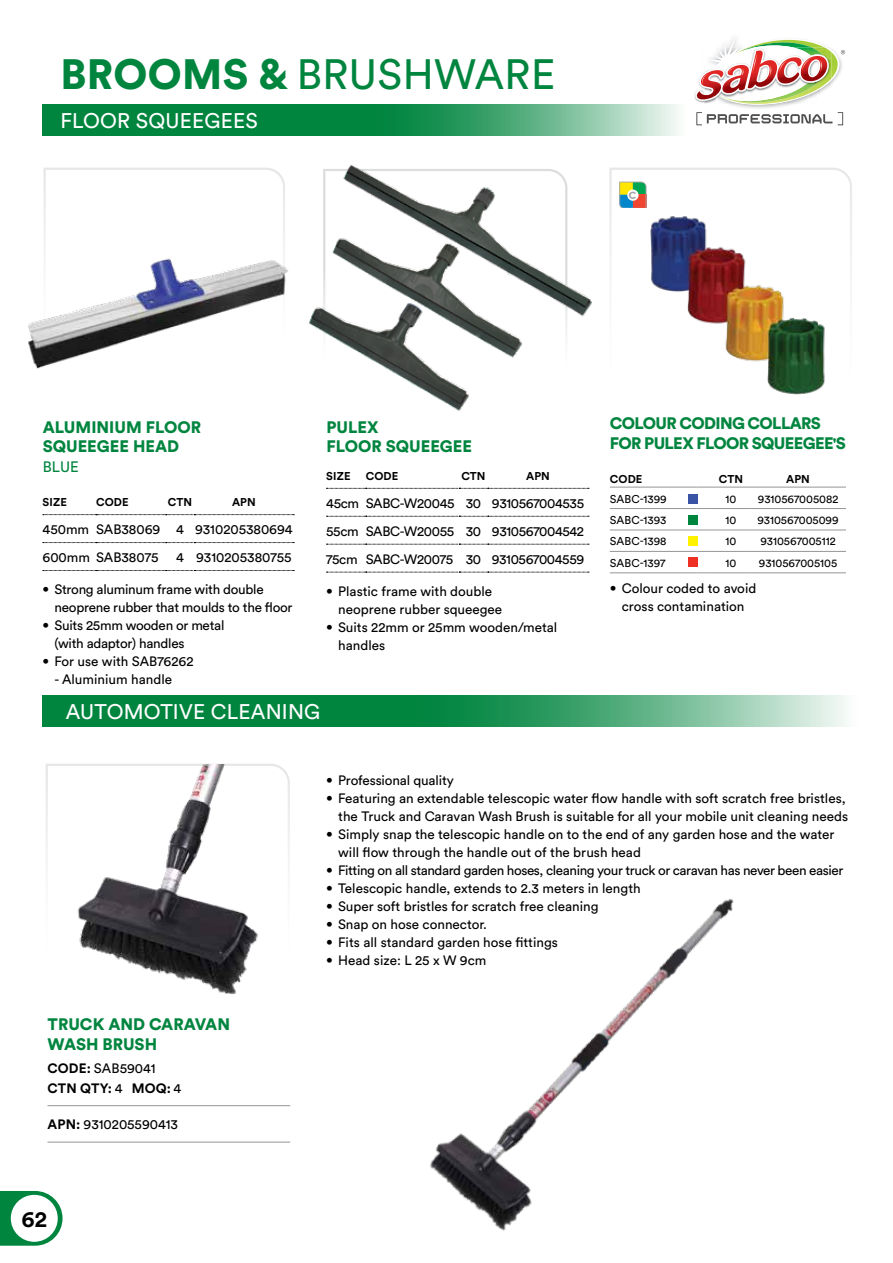
<style>
.page{position:relative;width:893px;height:1263px;background:#fff}
.page>*{position:absolute;margin:0;border:0;box-sizing:border-box;transform-origin:0 0}
.t1{font:42px "Circular Std";letter-spacing:.01em;color:#00853f}
.t2{font:700 22.5px "Circular Std";color:#000}
.t3{font:21px "Circular Std";letter-spacing:.01em;color:#fff}
.t4{font:900 16.5px/19.8px "Circular Std";color:#00853f}
.t5{font:900 16.5px/19.8px "Circular Std";letter-spacing:-.04em;color:#00853f}
.t6{font:15px "Circular Std";color:#00853f}
.t7{font:13.5px/18px "Circular Std";color:#000}
.t8{font:13.5px/18px "Circular Std";letter-spacing:-.02em;color:#000}
.t9{font:13.5px "Circular Std";letter-spacing:-.03em;color:#000}
.t10{font:700 13.5px/19.5px "Circular Std";letter-spacing:.01em;color:#000}
.t11{font:11.25px "Circular Std";color:#000}
.t12{font:700 11.25px "Circular Std";letter-spacing:.005em;color:#000}
.s1{font-weight:900}
.s2{font-family:"Helvetica Neue LT";font-weight:300;font-stretch:condensed}
.s3{font-weight:400}
.s4{font-weight:700}
</style>
<div class="page">
<svg style="left:0;top:1191px;width:63px;height:55px"></svg>
<div style="left:11px;top:1195px;width:47px;height:47px;background:#fff;border-radius:50%"></div>
<svg style="left:43px;top:104px;width:659px;height:32px;background:#359e66"></svg>
<svg style="left:695px;top:38px;width:150px;height:87px"></svg>
<svg style="left:610px;top:486px;width:236px;height:88px"></svg>
<hr style="left:712px;top:573px;width:38px;height:1px;background:#939598">
<hr style="left:750px;top:573px;width:96px;height:1px;background:#939598">
<svg style="left:609px;top:168px;width:243px;height:113px"></svg>
<svg style="left:43px;top:514px;width:251px;height:57px"></svg>
<svg style="left:326px;top:487px;width:263px;height:86px"></svg>
<svg style="left:43px;top:695px;width:803px;height:32px;background:#359e66"></svg>
<svg style="left:47px;top:1106px;width:243px;height:36px"></svg>
<hr style="left:47px;top:1105px;width:243px;height:1px;background:#939598">
<hr style="left:47px;top:1142px;width:243px;height:1px;background:#939598">
<img style="left:46px;top:764px;width:244px;height:231px">
<img style="left:28px;top:168px;width:260px;height:201px">
<img style="left:309px;top:164px;width:283px;height:247px">
<img style="left:430px;top:898px;width:304px;height:333px">
<div style="left:688px;top:536px;width:10px;height:10px;background:#fff200"></div>
<div style="left:688px;top:515px;width:10px;height:9px;background:#00853f"></div>
<div style="left:688px;top:557px;width:10px;height:9px;background:#ee3124"></div>
<div style="left:688px;top:494px;width:10px;height:10px;background:#3a53a4"></div>
<img style="left:638px;top:168px;width:191px;height:227px">
<svg style="left:619px;top:182px;width:27px;height:26px"></svg>
<h1 class="t1" style="left:61px;top:49px;width:496px"><span class="s1">BROOMS &amp;</span> BRUSHWARE</h1>
<h3 class="t3" style="left:60px;top:108px;width:199px">FLOOR SQUEEGEES</h3>
<p class="t4" style="left:43px;top:416px;width:160px">ALUMINIUM FLOOR<br>SQUEEGEE HEAD</p>
<p class="t6" style="left:43px;top:457px;width:38px">BLUE</p>
<p class="t12" style="left:43px;top:495px;width:26px">SIZE</p>
<p class="t12" style="left:96px;top:495px;width:34px">CODE</p>
<p class="t12" style="left:168px;top:495px;width:26px">CTN</p>
<p class="t12" style="left:232px;top:495px;width:25px">APN</p>
<p class="t7" style="left:43px;top:515px;width:252px;line-height:27.9px">450mm SAB38069 4 9310205380694<br>600mm SAB38075</p>
<p class="t7" style="left:176px;top:548px;width:117px">4 9310205380755</p>
<p class="t8" style="left:55px;top:580px;width:239px;text-indent:-12px"><span class="s2">•</span> Strong aluminum frame with double neoprene rubber that moulds to the floor</p>
<p class="t8" style="left:55px;top:616px;width:171px;text-indent:-12px"><span class="s2">•</span> Suits 25mm wooden or metal (with adaptor) handles</p>
<p class="t7" style="left:43px;top:652px;width:152px"><span class="s2">•</span> For use with SAB76262</p>
<p class="t7" style="left:55px;top:670px;width:119px">- Aluminium handle</p>
<p class="t4" style="left:326px;top:416px;width:147px">PULEX<br>FLOOR SQUEEGEE</p>
<p class="t12" style="left:326px;top:469px;width:26px">SIZE</p>
<p class="t12" style="left:366px;top:469px;width:34px">CODE</p>
<p class="t12" style="left:461px;top:469px;width:26px">CTN</p>
<p class="t12" style="left:526px;top:469px;width:25px">APN</p>
<p class="t7" style="left:326px;top:489px;width:260px;line-height:27.9px;text-align:justify">45cm SABC-W20045 30 9310567004535<br>55cm SABC-W20055 30 9310567004542<br>75cm SABC-W20075 30 9310567004559</p>
<p class="t7" style="left:338px;top:582px;width:165px;text-indent:-12px"><span class="s2">•</span> Plastic frame with double neoprene rubber squeegee</p>
<p class="t7" style="left:338px;top:618px;width:221px;text-indent:-12px"><span class="s2">•</span> Suits 22mm or 25mm wooden/metal handles</p>
<h3 class="t3" style="left:66px;top:698px;width:256px">AUTOMOTIVE CLEANING</h3>
<p class="t5" style="left:610px;top:413px;width:237px">COLOUR CODING COLLARS<br>FOR PULEX FLOOR SQUEEGEE'S</p>
<p class="t12" style="left:610px;top:471px;width:34px">CODE</p>
<p class="t12" style="left:719px;top:471px;width:26px">CTN</p>
<p class="t12" style="left:786px;top:471px;width:25px">APN</p>
<p class="t11" style="left:610px;top:492px;width:58px">SABC-1399</p>
<p class="t11" style="left:725px;top:492px;width:12px">10</p>
<p class="t11" style="left:758px;top:492px;width:82px">9310567005082</p>
<p class="t11" style="left:610px;top:513px;width:58px">SABC-1393</p>
<p class="t11" style="left:725px;top:513px;width:12px">10</p>
<p class="t11" style="left:757px;top:513px;width:83px">9310567005099</p>
<p class="t11" style="left:610px;top:535px;width:58px">SABC-1398</p>
<p class="t11" style="left:725px;top:535px;width:12px">10</p>
<p class="t11" style="left:760px;top:535px;width:77px">9310567005112</p>
<p class="t11" style="left:610px;top:556px;width:57px">SABC-1397</p>
<p class="t11" style="left:725px;top:556px;width:12px">10</p>
<p class="t11" style="left:759px;top:556px;width:80px">9310567005105</p>
<p class="t7" style="left:610px;top:579px;width:148px;text-align:center"><span class="s2">•</span> Colour coded to avoid cross contamination</p>
<p class="t4" style="left:48px;top:1014px;width:184px">TRUCK AND CARAVAN<br>WASH BRUSH</p>
<p class="t10" style="left:48px;top:1059px;width:135px">CODE: <span class="s3">SAB59041<br></span>CTN QTY: <span class="s3">4</span> MOQ: <span class="s3">4</span></p>
<p class="t7" style="left:48px;top:1115px;width:132px"><span class="s4">APN:</span> 9310205590413</p>
<h2 class="t2" style="left:22px;top:1205px;width:27px">62</h2>
<p class="t7" style="left:326px;top:771px;width:129px"><span class="s2">•</span> Professional quality</p>
<p class="t7" style="left:326px;top:789px;width:523px;text-align:right"><span class="s2">•</span> Featuring an extendable telescopic water flow handle with soft scratch free bristles, the Truck and Caravan Wash Brush is suitable for all your mobile unit cleaning needs</p>
<p class="t7" style="left:338px;top:825px;width:498px;text-indent:-12px"><span class="s2">•</span> Simply snap the telescopic handle on to the end of any garden hose and the water will flow through the handle out of the brush head</p>
<p class="t9" style="left:326px;top:862px;width:519px"><span class="s2">•</span> Fitting on all standard garden hoses, cleaning your truck or caravan has never been easier</p>
<p class="t7" style="left:326px;top:879px;width:316px"><span class="s2">•</span> Telescopic handle, extends to 2.3 meters in length</p>
<p class="t7" style="left:326px;top:897px;width:274px"><span class="s2">•</span> Super soft bristles for scratch free cleaning</p>
<p class="t7" style="left:326px;top:915px;width:162px"><span class="s2">•</span> Snap on hose connector.</p>
<p class="t7" style="left:326px;top:933px;width:233px"><span class="s2">•</span> Fits all standard garden hose fittings</p>
<p class="t7" style="left:326px;top:951px;width:162px"><span class="s2">•</span> Head size: L 25 x W 9cm</p>
</div>
